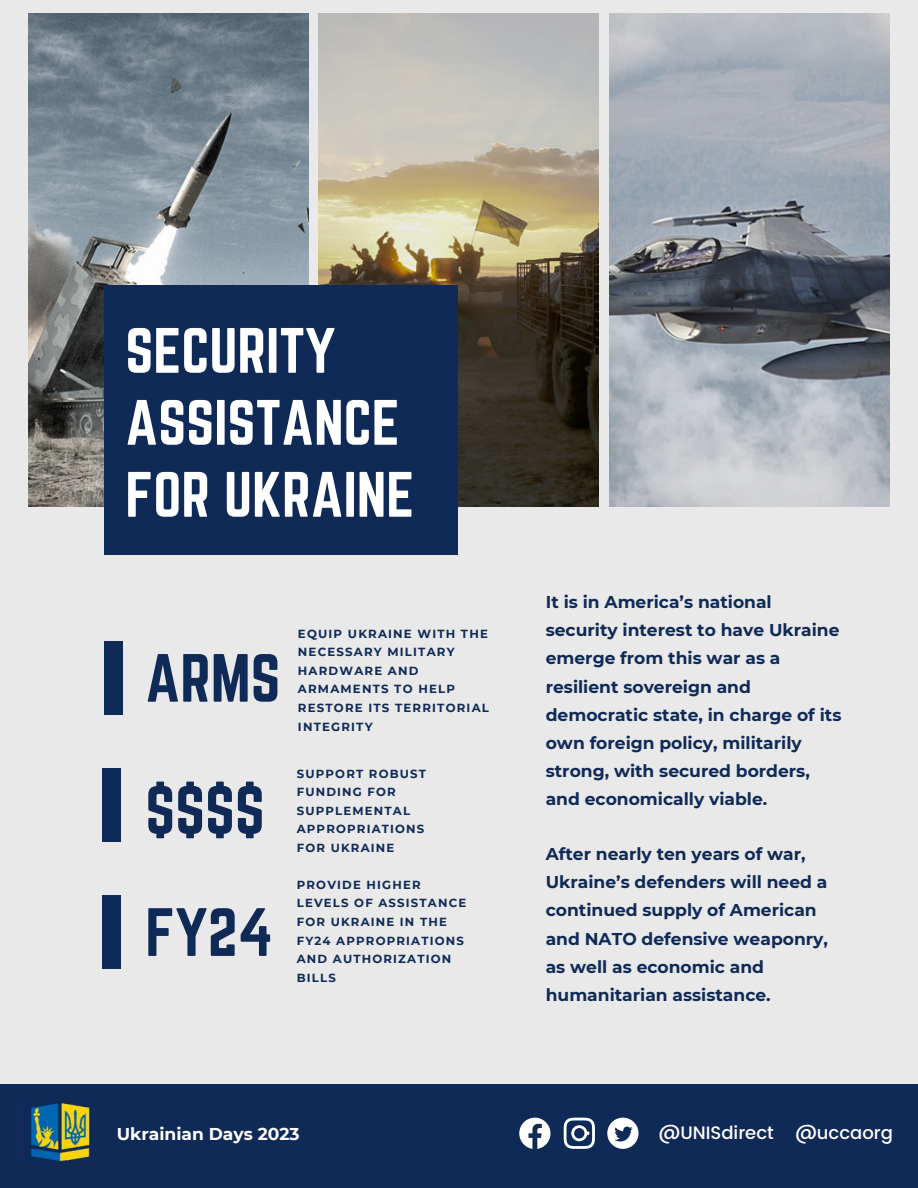
<style>
.page{position:relative;width:918px;height:1188px;background:#e9e9e9}
.page>*{position:absolute;margin:0;border:0;box-sizing:border-box;transform-origin:0 0}
.t1{font:59.7px "Norwester";color:#102a57}
.t2{font:59.55px "Norwester";color:#102a57}
.t3{font:56.1px "Norwester";color:#fff}
.t4{font:500 18px "Poppins";color:#fff}
.t5{font:700 17.1px/28.2px "Montserrat";color:#102a57}
.t6{font:700 17.1px "Montserrat";color:#fff}
.t7{font:700 11.7px/18.6px "Montserrat";letter-spacing:.1em;color:#102a57}
</style>
<div class="page">
<img style="left:29px;top:14px;width:280px;height:493px">
<img style="left:609px;top:14px;width:280px;height:493px">
<img style="left:319px;top:14px;width:280px;height:493px">
<div style="left:105px;top:286px;width:353px;height:269px;background:#102a57"></div>
<div style="left:105px;top:642px;width:18px;height:73px;background:#102a57"></div>
<div style="left:102px;top:768px;width:18px;height:73px;background:#102a57"></div>
<div style="left:102px;top:895px;width:18px;height:73px;background:#102a57"></div>
<div style="left:0;top:1085px;width:918px;height:103px;background:#102a57"></div>
<svg style="left:519px;top:1118px;width:32px;height:31px"></svg>
<svg style="left:564px;top:1118px;width:31px;height:31px"></svg>
<svg style="left:607px;top:1118px;width:32px;height:31px"></svg>
<img style="left:26px;top:1098px;width:68px;height:66px">
<p class="t3" style="left:125px;top:317px;width:212px">SECURITY</p>
<p class="t3" style="left:125px;top:389px;width:276px">ASSISTANCE</p>
<p class="t3" style="left:125px;top:461px;width:290px">FOR UKRAINE</p>
<p class="t2" style="left:145px;top:642px;width:137px">ARMS</p>
<p class="t1" style="left:145px;top:774px;width:121px">$$$$</p>
<p class="t1" style="left:145px;top:896px;width:129px">FY24</p>
<p class="t7" style="left:298px;top:624px;width:192px">EQUIP UKRAINE WITH THE<br>NECESSARY MILITARY<br>HARDWARE AND<br>ARMAMENTS TO HELP<br>RESTORE ITS TERRITORIAL<br>INTEGRITY</p>
<p class="t7" style="left:297px;top:764px;width:131px">SUPPORT ROBUST<br>FUNDING FOR<br>SUPPLEMENTAL<br>APPROPRIATIONS<br>FOR UKRAINE</p>
<p class="t7" style="left:297px;top:875px;width:171px">PROVIDE HIGHER<br>LEVELS OF ASSISTANCE<br>FOR UKRAINE IN THE<br>FY24 APPROPRIATIONS<br>AND AUTHORIZATION<br>BILLS</p>
<p class="t5" style="left:546px;top:588px;width:297px">It is in America’s national security interest to have Ukraine emerge from this war as a resilient sovereign and democratic state, in charge of its own foreign policy, militarily strong, with secured borders, and economically viable.</p>
<p class="t5" style="left:546px;top:840px;width:284px">After nearly ten years of war,<br>Ukraine’s defenders will need a continued supply of American and NATO defensive weaponry, as well as economic and humanitarian assistance.</p>
<p class="t6" style="left:117px;top:1124px;width:184px">Ukrainian Days 2023</p>
<p class="t4" style="left:659px;top:1122px;width:236px">@UNISdirect @uccaorg</p>
</div>
